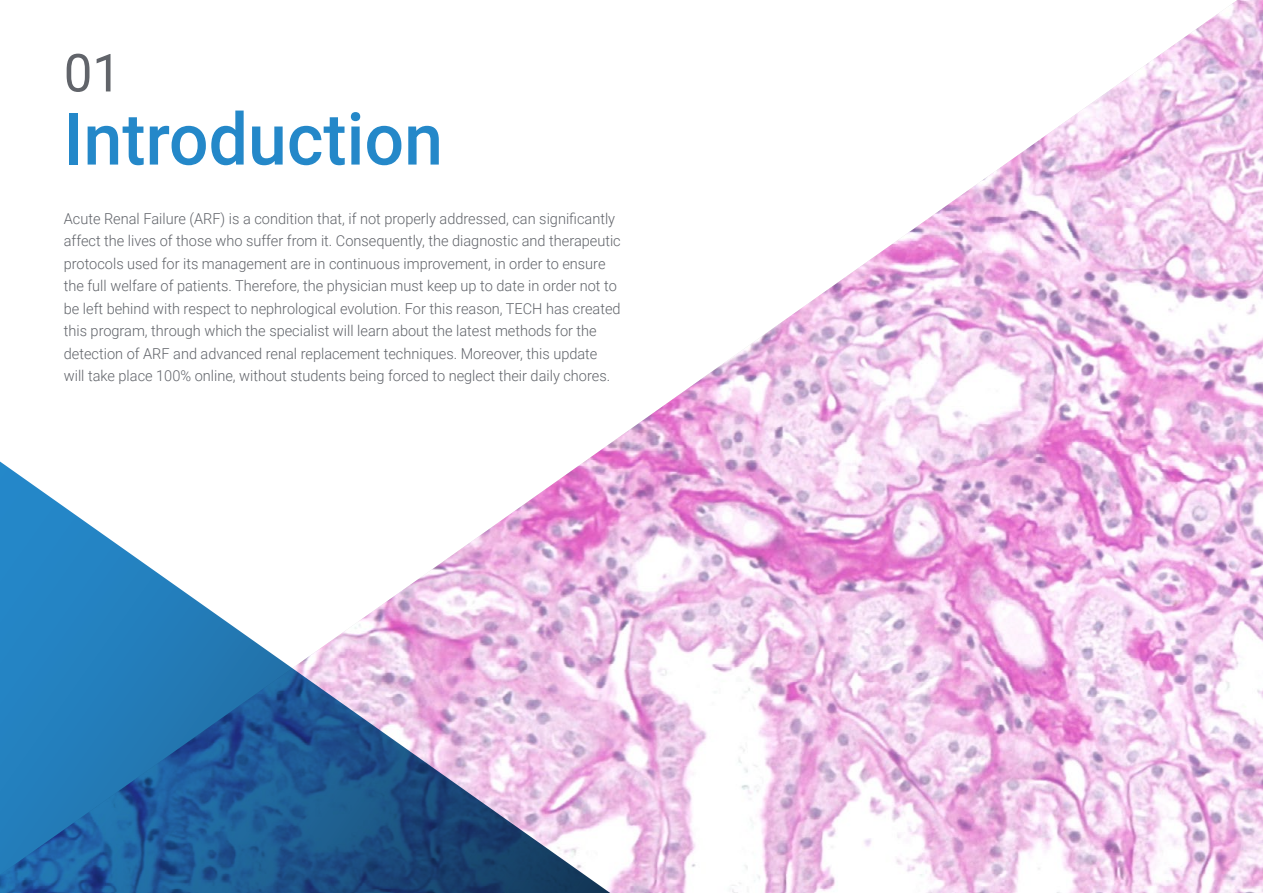
<style>
.page{position:relative;width:1263px;height:893px;background:#fff}
.page>*{position:absolute;margin:0;border:0;box-sizing:border-box;transform-origin:0 0}
.t1{font:500 72px "Roboto";color:#2488c9}
.t2{font:52.5px "Roboto";color:#61646a}
.t3{font:300 15px/22.5px "Roboto";color:#61646a}
</style>
<div class="page">
<img style="left:607px;top:0;width:656px;height:893px">
<svg style="left:0;top:446px;width:640px;height:447px"></svg>
<h2 class="t2" style="left:64px;top:36px;width:59px">01</h2>
<h1 class="t1" style="left:64px;top:89px;width:381px">Introduction</h1>
<p class="t3" style="left:64px;top:207px;width:558px">Acute Renal Failure (ARF) is a condition that, if not properly addressed, can significantly affect the lives of those who suffer from it. Consequently, the diagnostic and therapeutic protocols used for its management are in continuous improvement, in order to ensure the full welfare of patients. Therefore, the physician must keep up to date in order not to be left behind with respect to nephrological evolution. For this reason, TECH has created this program, through which the specialist will learn about the latest methods for the detection of ARF and advanced renal replacement techniques. Moreover, this update will take place 100% online, without students being forced to neglect their daily chores.</p>
</div>
